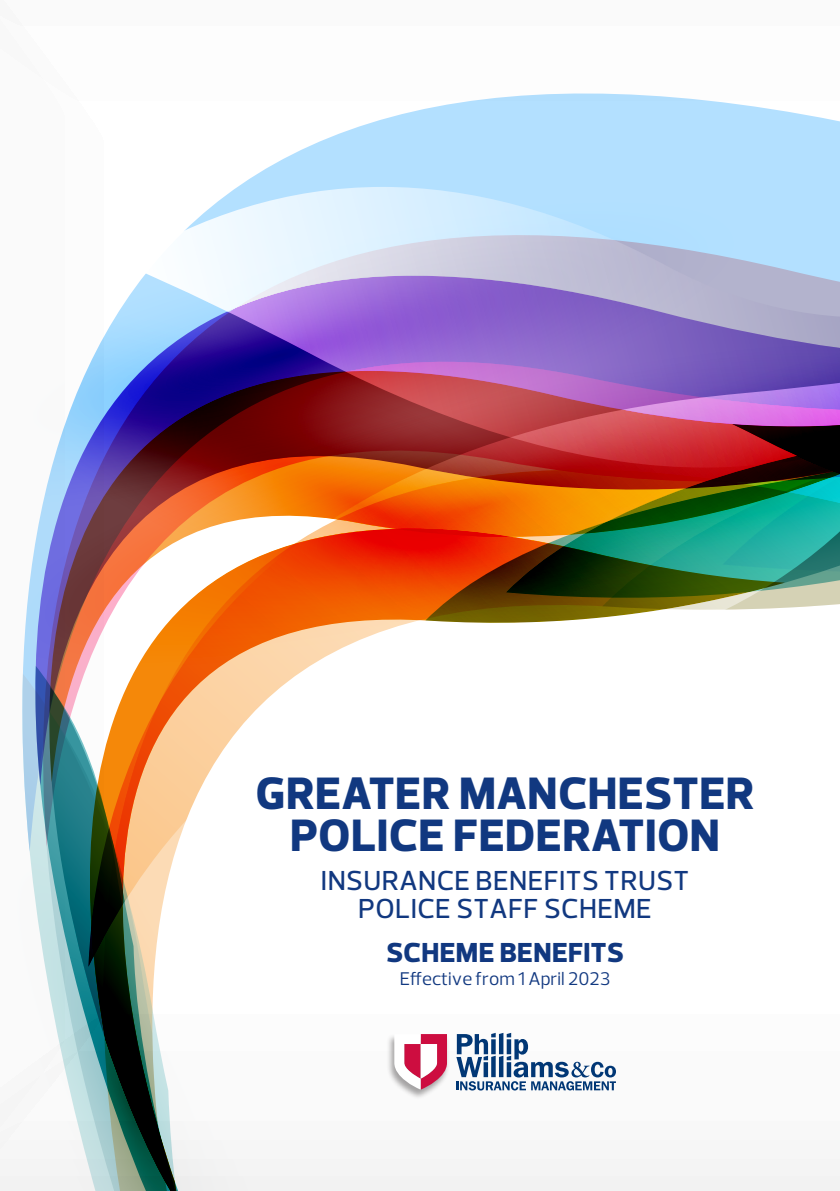
<style>
.page{position:relative;width:840px;height:1191px;background:#fff}
.page>*{position:absolute;margin:0;border:0;box-sizing:border-box;transform-origin:0 0}
.t1{font:800 46.2px "Prelo";letter-spacing:.015em;color:#113880}
.t2{font:500 28px "Prelo";letter-spacing:.015em;color:#113880}
.t3{font:800 28px "Prelo";letter-spacing:.015em;color:#113880}
.t4{font:18.8px "Prelo";color:#113880}
</style>
<div class="page">
<svg style="left:362px;top:1068px;width:477px;height:123px"></svg>
<svg style="left:242px;top:93px;width:480px;height:91px;fill:#b3e0ff"></svg>
<svg style="left:722px;top:102px;width:117px;height:85px;background:#bbe3ff"></svg>
<div style="left:784px;top:187px;width:55px;height:85px;background:#b3e0ff"></div>
<svg style="left:184px;top:184px;width:600px;height:88px;background:#cae1f6"></svg>
<svg style="left:0;top:739px;width:362px;height:452px"></svg>
<img style="left:22px;top:272px;width:817px;height:467px">
<svg style="left:456px;top:1032px;width:159px;height:58px"></svg>
<div style="left:386px;top:1034px;width:63px;height:65px;background:#231f20;opacity:.4"></div>
<svg style="left:394px;top:1034px;width:53px;height:55px"></svg>
<p class="t1" style="left:256px;top:765px;width:499px">GREATER MANCHESTER</p>
<p class="t1" style="left:290px;top:807px;width:431px">POLICE FEDERATION</p>
<p class="t2" style="left:321px;top:863px;width:369px">INSURANCE BENEFITS TRUST</p>
<p class="t2" style="left:358px;top:891px;width:295px">POLICE STAFF SCHEME</p>
<p class="t3" style="left:386px;top:935px;width:239px">SCHEME BENEFITS</p>
<p class="t4" style="left:399px;top:966px;width:212px">Effective from 1 April 2023</p>
</div>
